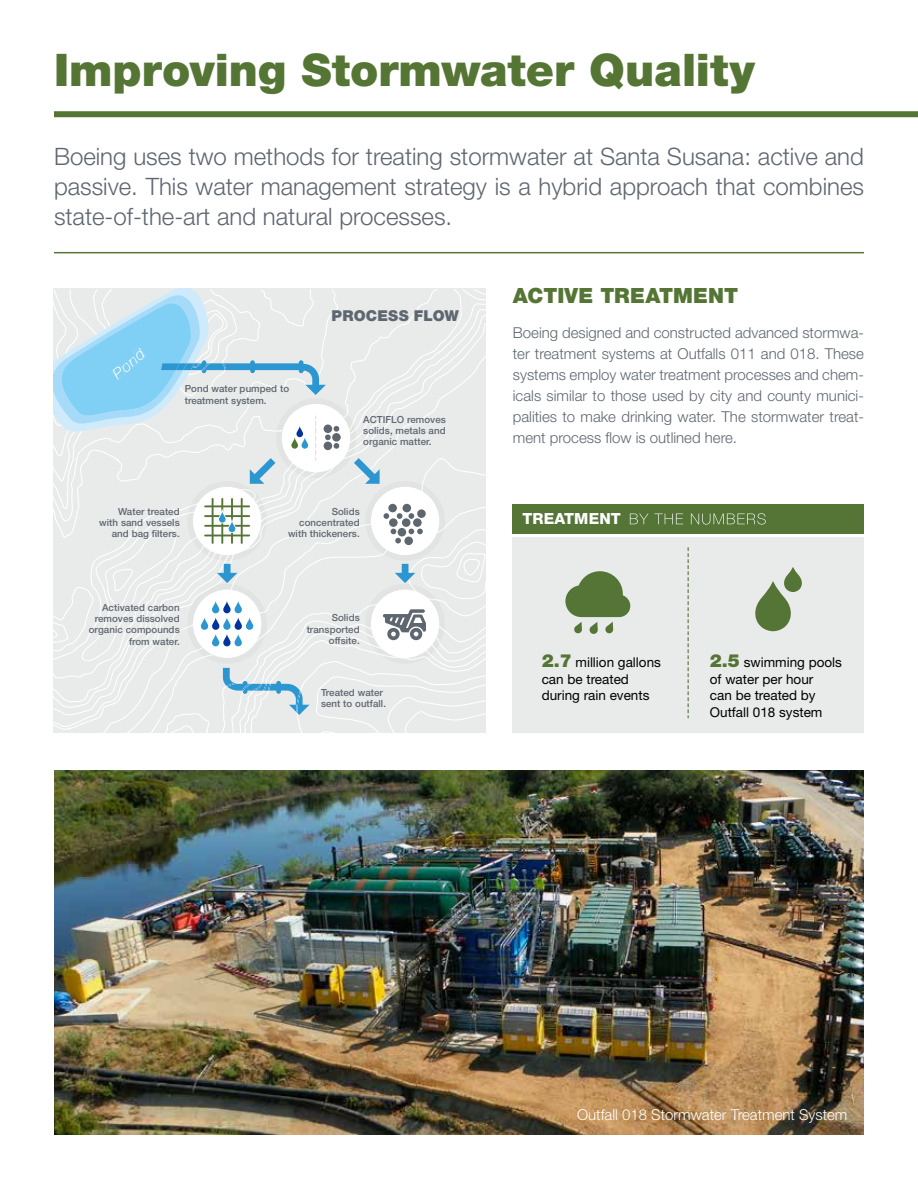
<style>
.page{position:relative;width:918px;height:1188px;background:#fff}
.page>*{position:absolute;margin:0;border:0;box-sizing:border-box;transform-origin:0 0}
.t1{font:900 45px "Helvetica Neue LT Std";color:#557535}
.t2{font:300 24px/30px "Helvetica Neue LT Std";color:#5e666f;text-align:justify}
.t3{font:900 21px "Helvetica Neue LT Std";color:#557535}
.t4{font:800 15.3px "Helvetica Neue LT Std";letter-spacing:.01em;color:#fff}
.t5{font:300 15px/21px "Helvetica Neue LT Std";color:#5e666f;text-align:justify}
.t6{font:300 15px "Helvetica Neue LT Std";color:#fff}
.t7{font:900 15px "Helvetica Neue LT Std";color:#5e666f}
.t8{font:13.5px/16.5px "Helvetica Neue LT Std";color:#000}
.t9{font:500 9.75px/11.2px "Helvetica Neue LT Std";letter-spacing:.005em;color:#5e666f;text-align:right}
.s1{font-weight:900;font-size:18px;color:#557536}
</style>
<div class="page">
<div style="left:54px;top:111px;width:864px;height:6px;background:#557535"></div>
<hr style="left:54px;top:252px;width:810px;height:1px;background:#557535">
<img style="left:54px;top:771px;width:810px;height:364px">
<div style="left:513px;top:504px;width:351px;height:30px;background:#557536"></div>
<div style="left:513px;top:538px;width:351px;height:195px;background:#e9eaea"></div>
<svg style="left:688px;top:548px;width:1px;height:170px"></svg>
<svg style="left:630px;top:514px;width:18px;height:10px"></svg>
<svg style="left:655px;top:514px;width:28px;height:10px"></svg>
<svg style="left:691px;top:513px;width:75px;height:12px"></svg>
<svg style="left:755px;top:567px;width:47px;height:64px"></svg>
<svg style="left:565px;top:571px;width:65px;height:63px"></svg>
<svg style="left:54px;top:288px;width:432px;height:445px"></svg>
<h1 class="t1" style="left:54px;top:43px;width:702px">Improving Stormwater Quality</h1>
<h2 class="t2" style="left:54px;top:141px;width:812px">Boeing uses two methods for treating stormwater at Santa Susana: active and passive. This water management strategy is a hybrid approach that combines state-of-the-art and natural processes.</h2>
<p class="t9" style="left:185px;top:383px;width:106px;text-align:left">Pond water pumped to treatment system.</p>
<h3 class="t7" style="left:332px;top:306px;width:23px">Process</h3>
<h3 class="t7" style="left:414px;top:306px;width:47px">Flow</h3>
<p class="t9" style="left:363px;top:414px;width:84px;text-align:justify">ACTIFLO removes solids, metals and organic matter.</p>
<p class="t9" style="left:99px;top:506px;width:82px">Water treated with sand vessels and bag filters.</p>
<p class="t9" style="left:89px;top:602px;width:92px">Activated carbon removes dissolved organic compounds from water.</p>
<p class="t9" style="left:288px;top:506px;width:73px">Solids concentrated with thickeners.</p>
<p class="t9" style="left:307px;top:612px;width:55px">Solids transported offsite.</p>
<p class="t9" style="left:321px;top:686px;width:67px;text-align:left">Treated water sent to outfall.</p>
<h3 class="t3" style="left:513px;top:283px;width:227px">ACTIVE TREATMENT</h3>
<p class="t5" style="left:513px;top:322px;width:353px">Boeing designed and constructed advanced stormwa&shy;ter treatment systems at Outfalls 011 and 018. These systems employ water treatment processes and chem&shy;icals similar to those used by city and county munici&shy;palities to make drinking water. The stormwater treat&shy;ment process flow is outlined here.</p>
<h3 class="t4" style="left:522px;top:510px;width:100px">TREATMENT</h3>
<h3 class="t8" style="left:542px;top:654px;width:121px"><span class="s1">2.7</span> million gallons can be treated during rain events</h3>
<h3 class="t8" style="left:710px;top:654px;width:134px"><span class="s1">2.5</span> swimming pools of water per hour<br>can be treated by<br>Outfall 018 system</h3>
<h3 class="t6" style="left:577px;top:1105px;width:272px">Outfall 018 Stormwater Treatment System</h3>
</div>
